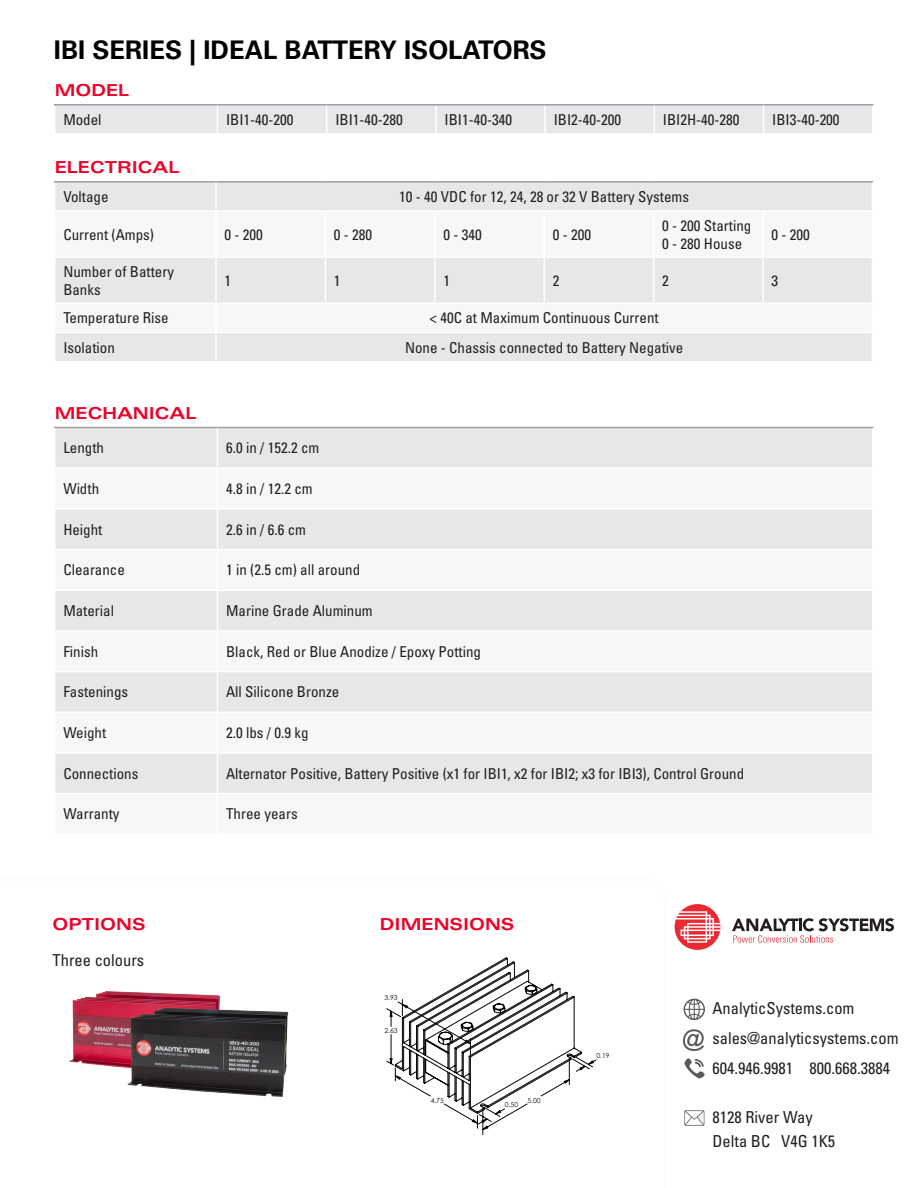
<style>
.page{position:relative;width:918px;height:1188px;background:#fff}
.page>*{position:absolute;margin:0;border:0;box-sizing:border-box;transform-origin:0 0}
.Heading_1{font:700 25.65px "Univers LT Std";color:#000}
.features_-_points{font:condensed 16.5px "Univers LT Std";color:#231f20}
._2016_Table_Header{font:700 expanded 16.5px "Univers LT Std";color:#ef0027}
._2016_Table_Body_Tex{font:condensed 15px/18px "Univers LT Std";color:#231f20}
.t1{font:6.75px "Century Gothic";color:#050504}
</style>
<div class="page">
<div style="left:55px;top:106px;width:817px;height:27px;background:#e6e7e9"></div>
<hr style="left:54px;top:104px;width:163px;height:2px;background:#9d9fa2">
<hr style="left:217px;top:104px;width:110px;height:2px;background:#9d9fa2">
<hr style="left:327px;top:104px;width:109px;height:2px;background:#9d9fa2">
<hr style="left:436px;top:104px;width:109px;height:2px;background:#9d9fa2">
<hr style="left:545px;top:104px;width:109px;height:2px;background:#9d9fa2">
<hr style="left:654px;top:104px;width:110px;height:2px;background:#9d9fa2">
<hr style="left:764px;top:104px;width:110px;height:2px;background:#9d9fa2">
<div style="left:55px;top:333px;width:817px;height:28px;background:#e6e7e9"></div>
<div style="left:55px;top:258px;width:817px;height:45px;background:#e6e7e9"></div>
<hr style="left:215px;top:258px;width:2px;height:45px;background:#fff">
<hr style="left:325px;top:258px;width:1px;height:45px;background:#fff">
<hr style="left:434px;top:258px;width:2px;height:45px;background:#fff">
<hr style="left:543px;top:258px;width:2px;height:45px;background:#fff">
<hr style="left:653px;top:258px;width:1px;height:45px;background:#fff">
<hr style="left:762px;top:258px;width:2px;height:45px;background:#fff">
<svg style="left:54px;top:181px;width:819px;height:29px;background:#e2e3e5"></svg>
<hr style="left:215px;top:333px;width:2px;height:28px;background:#fff">
<div style="left:55px;top:428px;width:817px;height:39px;background:#e6e7e9"></div>
<svg style="left:55px;top:510px;width:817px;height:283px;fill:#e6e7e9"></svg>
<hr style="left:54px;top:549px;width:163px;height:1px;background:#fff">
<hr style="left:54px;top:589px;width:163px;height:2px;background:#fff">
<hr style="left:54px;top:630px;width:163px;height:2px;background:#fff">
<hr style="left:54px;top:671px;width:163px;height:1px;background:#fff">
<hr style="left:217px;top:671px;width:656px;height:1px;background:#fff">
<hr style="left:54px;top:712px;width:163px;height:1px;background:#fff">
<hr style="left:217px;top:712px;width:656px;height:1px;background:#fff">
<hr style="left:54px;top:752px;width:163px;height:2px;background:#fff">
<hr style="left:217px;top:752px;width:656px;height:2px;background:#fff">
<hr style="left:54px;top:427px;width:163px;height:1px;background:#9d9fa2">
<hr style="left:217px;top:550px;width:1px;height:39px;background:#fff">
<hr style="left:217px;top:589px;width:656px;height:2px;background:#fff">
<hr style="left:217px;top:427px;width:656px;height:1px;background:#9d9fa2">
<hr style="left:217px;top:428px;width:1px;height:39px;background:#fff">
<hr style="left:217px;top:510px;width:1px;height:39px;background:#fff">
<hr style="left:217px;top:549px;width:656px;height:1px;background:#fff">
<hr style="left:217px;top:591px;width:1px;height:39px;background:#fff">
<hr style="left:217px;top:630px;width:656px;height:2px;background:#fff">
<hr style="left:217px;top:632px;width:1px;height:39px;background:#fff">
<hr style="left:217px;top:672px;width:1px;height:40px;background:#fff">
<hr style="left:217px;top:713px;width:1px;height:39px;background:#fff">
<hr style="left:217px;top:754px;width:1px;height:39px;background:#fff">
<svg style="left:732px;top:918px;width:162px;height:25px"></svg>
<div style="left:675px;top:904px;width:45px;height:46px;background:#ea2932;border-radius:50%"></div>
<svg style="left:676px;top:911px;width:44px;height:32px"></svg>
<svg style="left:684px;top:999px;width:21px;height:21px"></svg>
<svg style="left:683px;top:1029px;width:21px;height:22px"></svg>
<svg style="left:684px;top:1058px;width:21px;height:21px"></svg>
<svg style="left:684px;top:1110px;width:20px;height:16px"></svg>
<img style="left:69px;top:991px;width:220px;height:106px">
<svg style="left:386px;top:957px;width:210px;height:178px"></svg>
<p class="Heading_1" style="left:54px;top:35px;width:494px">IBI SERIES | IDEAL BATTERY ISOLATORS</p>
<p class="_2016_Table_Header" style="left:55px;top:81px;width:76px">MODEL</p>
<p class="_2016_Table_Body_Tex" style="left:63px;top:110px;width:40px">Model</p>
<p class="_2016_Table_Body_Tex" style="left:226px;top:110px;width:69px">IBI1-40-200</p>
<p class="_2016_Table_Body_Tex" style="left:335px;top:110px;width:69px">IBI1-40-280</p>
<p class="_2016_Table_Body_Tex" style="left:445px;top:110px;width:69px">IBI1-40-340</p>
<p class="_2016_Table_Body_Tex" style="left:554px;top:110px;width:69px">IBI2-40-200</p>
<p class="_2016_Table_Body_Tex" style="left:663px;top:110px;width:78px">IBI2H-40-280</p>
<p class="_2016_Table_Body_Tex" style="left:772px;top:110px;width:69px">IBI3-40-200</p>
<p class="_2016_Table_Header" style="left:55px;top:158px;width:126px">ELECTRICAL</p>
<p class="_2016_Table_Body_Tex" style="left:63px;top:187px;width:47px">Voltage</p>
<p class="_2016_Table_Body_Tex" style="left:399px;top:187px;width:291px">10 - 40 VDC for 12, 24, 28 or 32 V Battery Systems</p>
<p class="_2016_Table_Body_Tex" style="left:63px;top:225px;width:92px">Current (Amps)</p>
<p class="_2016_Table_Body_Tex" style="left:225px;top:225px;width:40px">0 - 200</p>
<p class="_2016_Table_Body_Tex" style="left:334px;top:225px;width:40px">0 - 280</p>
<p class="_2016_Table_Body_Tex" style="left:443px;top:225px;width:40px">0 - 340</p>
<p class="_2016_Table_Body_Tex" style="left:553px;top:225px;width:40px">0 - 200</p>
<p class="_2016_Table_Body_Tex" style="left:662px;top:216px;width:91px">0 - 200 Starting<br>0 - 280 House</p>
<p class="_2016_Table_Body_Tex" style="left:772px;top:225px;width:40px">0 - 200</p>
<p class="_2016_Table_Body_Tex" style="left:63px;top:262px;width:112px">Number of Battery<br>Banks</p>
<p class="_2016_Table_Body_Tex" style="left:225px;top:271px;width:8px">1</p>
<p class="_2016_Table_Body_Tex" style="left:334px;top:271px;width:8px">1</p>
<p class="_2016_Table_Body_Tex" style="left:443px;top:271px;width:8px">1</p>
<p class="_2016_Table_Body_Tex" style="left:553px;top:271px;width:8px">2</p>
<p class="_2016_Table_Body_Tex" style="left:662px;top:271px;width:8px">2</p>
<p class="_2016_Table_Body_Tex" style="left:772px;top:271px;width:8px">3</p>
<p class="_2016_Table_Body_Tex" style="left:63px;top:309px;width:107px">Temperature Rise</p>
<p class="_2016_Table_Body_Tex" style="left:430px;top:309px;width:231px">&lt; 40C at Maximum Continuous Current</p>
<p class="_2016_Table_Body_Tex" style="left:63px;top:338px;width:53px">Isolation</p>
<p class="_2016_Table_Body_Tex" style="left:405px;top:338px;width:280px">None - Chassis connected to Battery Negative</p>
<p class="_2016_Table_Header" style="left:55px;top:404px;width:143px">MECHANICAL</p>
<p class="_2016_Table_Body_Tex" style="left:63px;top:439px;width:42px">Length</p>
<p class="_2016_Table_Body_Tex" style="left:226px;top:439px;width:95px">6.0 in / 152.2 cm</p>
<p class="_2016_Table_Body_Tex" style="left:63px;top:479px;width:37px">Width</p>
<p class="_2016_Table_Body_Tex" style="left:226px;top:479px;width:88px">4.8 in / 12.2 cm</p>
<p class="_2016_Table_Body_Tex" style="left:63px;top:520px;width:41px">Height</p>
<p class="_2016_Table_Body_Tex" style="left:226px;top:520px;width:81px">2.6 in / 6.6 cm</p>
<p class="_2016_Table_Body_Tex" style="left:63px;top:561px;width:63px">Clearance</p>
<p class="_2016_Table_Body_Tex" style="left:226px;top:561px;width:136px">1 in (2.5 cm) all around</p>
<p class="_2016_Table_Body_Tex" style="left:63px;top:601px;width:52px">Material</p>
<p class="_2016_Table_Body_Tex" style="left:226px;top:601px;width:148px">Marine Grade Aluminum</p>
<p class="_2016_Table_Body_Tex" style="left:63px;top:642px;width:36px">Finish</p>
<p class="_2016_Table_Body_Tex" style="left:226px;top:642px;width:256px">Black, Red or Blue Anodize / Epoxy Potting</p>
<p class="_2016_Table_Body_Tex" style="left:63px;top:683px;width:66px">Fastenings</p>
<p class="_2016_Table_Body_Tex" style="left:226px;top:683px;width:115px">All Silicone Bronze</p>
<p class="_2016_Table_Body_Tex" style="left:63px;top:723px;width:44px">Weight</p>
<p class="_2016_Table_Body_Tex" style="left:226px;top:723px;width:84px">2.0 lbs / 0.9 kg</p>
<p class="_2016_Table_Body_Tex" style="left:63px;top:764px;width:77px">Connections</p>
<p class="_2016_Table_Body_Tex" style="left:226px;top:764px;width:520px">Alternator Positive, Battery Positive (x1 for IBI1, x2 for IBI2; x3 for IBI3), Control Ground</p>
<p class="_2016_Table_Body_Tex" style="left:63px;top:805px;width:58px">Warranty</p>
<p class="_2016_Table_Body_Tex" style="left:226px;top:805px;width:73px">Three years</p>
<p class="_2016_Table_Header" style="left:53px;top:915px;width:94px">OPTIONS</p>
<p class="features_-_points" style="left:53px;top:950px;width:93px">Three colours</p>
<p class="_2016_Table_Header" style="left:380px;top:915px;width:136px">DIMENSIONS</p>
<p class="t1" style="left:385px;top:993px;width:15px">3.93</p>
<p class="t1" style="left:385px;top:1026px;width:15px">2.63</p>
<p class="t1" style="left:431px;top:1095px;width:15px">4.75</p>
<p class="t1" style="left:505px;top:1100px;width:15px">0.50</p>
<p class="t1" style="left:528px;top:1095px;width:15px">5.00</p>
<p class="t1" style="left:596px;top:1051px;width:15px">0.19</p>
<p class="features_-_points" style="left:712px;top:998px;width:144px">AnalyticSystems.com</p>
<p class="features_-_points" style="left:712px;top:1028px;width:188px">sales@analyticsystems.com</p>
<p class="features_-_points" style="left:712px;top:1058px;width:179px">604.946.9981 800.668.3884</p>
<p class="features_-_points" style="left:712px;top:1106px;width:102px">8128 River Way</p>
<p class="features_-_points" style="left:712px;top:1130px;width:124px">Delta BC V4G 1K5</p>
</div>
